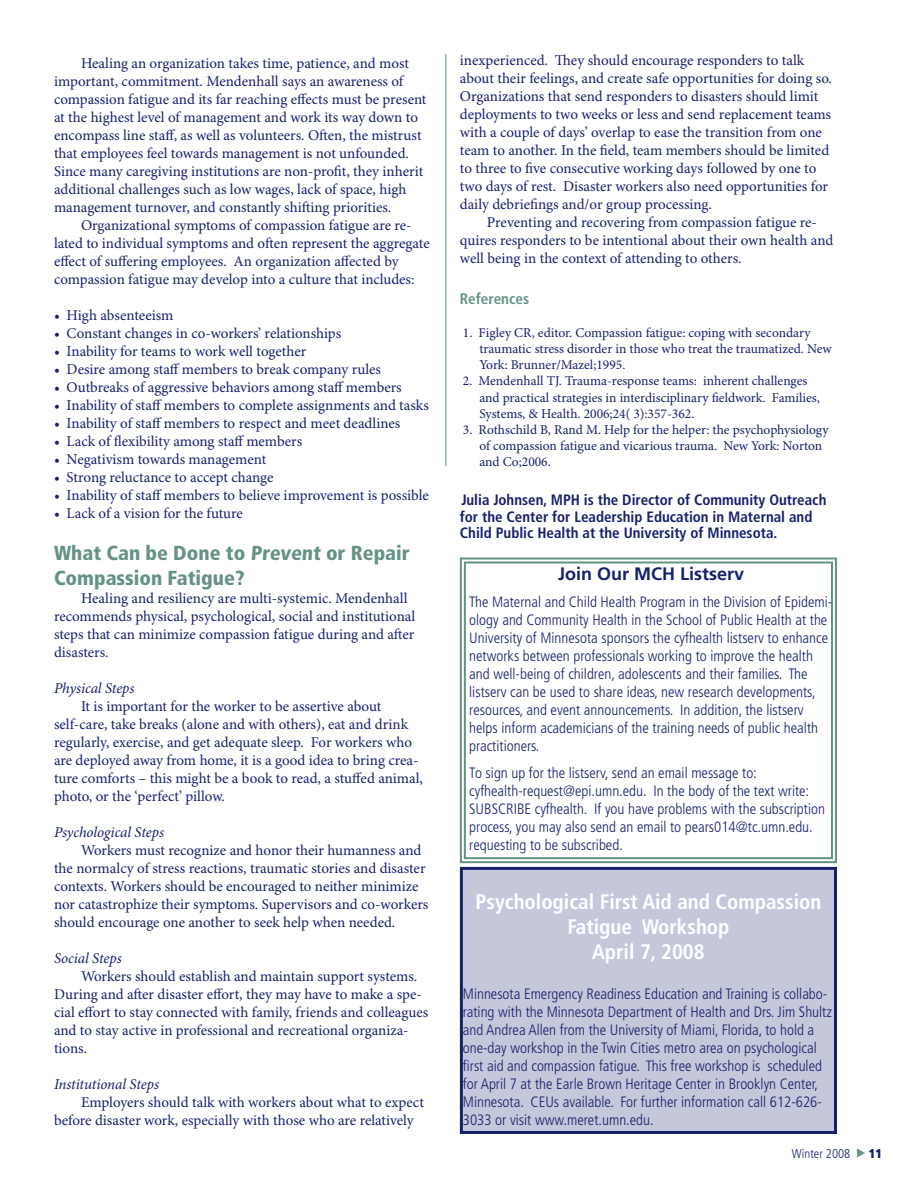
<style>
.page{position:relative;width:918px;height:1188px;background:#fff}
.page>*{position:absolute;margin:0;border:0;box-sizing:border-box;transform-origin:0 0}
.t1{font:700 condensed 21px/25.2px "Frutiger";color:#fff;text-align:center}
.t2{font:900 condensed 20.25px/24.3px "Frutiger";color:#659383}
.t3{font:700 18px "Frutiger";color:#16216b}
.t4{font:700 condensed 15.15px "Frutiger";color:#659383}
.t5{font:15px/18px "Minion Pro";letter-spacing:-.005em;color:#16216b}
.t6{font:300 condensed 15px/18px "Frutiger";color:#16216b}
.t7{font:700 condensed 15px/16.2px "Frutiger";color:#16216b}
.t8{font:italic 15px "Minion Pro";letter-spacing:-.005em;color:#16216b}
.t9{font:13.5px/16.2px "Minion Pro";color:#16216b}
.t10{font:300 condensed 12.75px "Frutiger";color:#16216b}
.t11{font:900 condensed 12.75px "Frutiger";color:#16216b}
</style>
<div class="page">
<div style="left:461px;top:868px;width:375px;height:264px;background:#c5c7da"></div>
<div style="left:460px;top:867px;width:377px;height:267px;border:3px solid #16216b"></div>
<hr style="left:446px;top:54px;width:1px;height:412px;background:#659383">
<svg style="left:459px;top:557px;width:378px;height:307px"></svg>
<div style="left:464px;top:561px;width:369px;height:298px;border:2px solid #659383"></div>
<p class="t5" style="left:54px;top:55px;width:374px;text-indent:27px">Healing an organization takes time, patience, and most important, commitment. Mendenhall says an awareness of compassion fatigue and its far reaching effects must be present at the highest level of management and work its way down to encompass line staff, as well as volunteers. Often, the mistrust that employees feel towards management is not unfounded.<br>Since many caregiving institutions are non-profit, they inherit additional challenges such as low wages, lack of space, high management turnover, and constantly shifting priorities.</p>
<p class="t5" style="left:54px;top:217px;width:377px;text-indent:27px">Organizational symptoms of compassion fatigue are re&shy;lated to individual symptoms and often represent the aggregate effect of suffering employees. An organization affected by compassion fatigue may develop into a culture that includes:</p>
<p class="t5" style="left:54px;top:307px;width:121px">• High absenteeism</p>
<p class="t5" style="left:54px;top:325px;width:289px">• Constant changes in co-workers’ relationships</p>
<p class="t5" style="left:54px;top:343px;width:254px">• Inability for teams to work well together</p>
<p class="t5" style="left:54px;top:361px;width:329px">• Desire among staff members to break company rules</p>
<p class="t5" style="left:54px;top:379px;width:349px">• Outbreaks of aggressive behaviors among staff members</p>
<p class="t5" style="left:54px;top:397px;width:376px">• Inability of staff members to complete assignments and tasks</p>
<p class="t5" style="left:54px;top:415px;width:348px">• Inability of staff members to respect and meet deadlines</p>
<p class="t5" style="left:54px;top:433px;width:250px">• Lack of flexibility among staff members</p>
<p class="t5" style="left:54px;top:451px;width:214px">• Negativism towards management</p>
<p class="t5" style="left:54px;top:469px;width:221px">• Strong reluctance to accept change</p>
<p class="t5" style="left:54px;top:487px;width:376px">• Inability of staff members to believe improvement is possible</p>
<p class="t5" style="left:54px;top:505px;width:191px">• Lack of a vision for the future</p>
<h2 class="t2" style="left:54px;top:541px;width:357px">What Can be Done to Prevent or Repair<br>Compassion Fatigue?</h2>
<p class="t5" style="left:54px;top:589px;width:363px;text-indent:27px">Healing and resiliency are multi-systemic. Mendenhall recommends physical, psychological, social and institutional steps that can minimize compassion fatigue during and after disasters.</p>
<p class="t8" style="left:54px;top:679px;width:82px">Physical Steps</p>
<p class="t5" style="left:54px;top:697px;width:371px;text-indent:27px">It is important for the worker to be assertive about self-care, take breaks (alone and with others), eat and drink regularly, exercise, and get adequate sleep. For workers who are deployed away from home, it is a good idea to bring crea&shy;ture comforts – this might be a book to read, a stuffed animal, photo, or the ‘perfect’ pillow.</p>
<p class="t8" style="left:54px;top:823px;width:112px">Psychological Steps</p>
<p class="t5" style="left:54px;top:841px;width:376px;text-indent:27px">Workers must recognize and honor their humanness and the normalcy of stress reactions, traumatic stories and disaster contexts. Workers should be encouraged to neither minimize nor catastrophize their symptoms. Supervisors and co-workers should encourage one another to seek help when needed.</p>
<p class="t8" style="left:54px;top:949px;width:69px">Social Steps</p>
<p class="t5" style="left:54px;top:967px;width:376px;text-indent:27px">Workers should establish and maintain support systems.<br>During and after disaster effort, they may have to make a spe&shy;cial effort to stay connected with family, friends and colleagues and to stay active in professional and recreational organiza&shy;tions.</p>
<p class="t8" style="left:54px;top:1075px;width:107px">Institutional Steps</p>
<p class="t5" style="left:54px;top:1093px;width:372px;text-indent:27px">Employers should talk with workers about what to expect before disaster work, especially with those who are relatively</p>
<p class="t5" style="left:460px;top:52px;width:374px">inexperienced. They should encourage responders to talk about their feelings, and create safe opportunities for doing so.<br>Organizations that send responders to disasters should limit deployments to two weeks or less and send replacement teams with a couple of days’ overlap to ease the transition from one team to another. In the field, team members should be limited to three to five consecutive working days followed by one to two days of rest. Disaster workers also need opportunities for daily debriefings and/or group processing.</p>
<p class="t5" style="left:460px;top:214px;width:375px;text-indent:27px">Preventing and recovering from compassion fatigue re&shy;quires responders to be intentional about their own health and well being in the context of attending to others.</p>
<p class="t4" style="left:460px;top:290px;width:71px">References</p>
<p class="t9" style="left:479px;top:325px;width:354px;text-indent:-16px">1. Figley CR, editor. Compassion fatigue: coping with secondary traumatic stress disorder in those who treat the traumatized. New<br>York: Brunner/Mazel;1995.</p>
<p class="t9" style="left:479px;top:374px;width:342px;text-indent:-16px">2. Mendenhall TJ. Trauma-response teams: inherent challenges and practical strategies in interdisciplinary fieldwork. Families,<br>Systems, &amp; Health. 2006;24( 3):357-362.</p>
<p class="t9" style="left:479px;top:422px;width:351px;text-indent:-16px">3. Rothschild B, Rand M. Help for the helper: the psychophysiology of compassion fatigue and vicarious trauma. New York: Norton and Co;2006.</p>
<p class="t7" style="left:460px;top:492px;width:368px">Julia Johnsen, MPH is the Director of Community Outreach for the Center for Leadership Education in Maternal and<br>Child Public Health at the University of Minnesota.</p>
<p class="t3" style="left:558px;top:563px;width:188px">Join Our MCH Listserv</p>
<p class="t6" style="left:469px;top:593px;width:365px">The Maternal and Child Health Program in the Division of Epidemi&shy;ology and Community Health in the School of Public Health at the University of Minnesota sponsors the cyfhealth listserv to enhance networks between professionals working to improve the health and well-being of children, adolescents and their families. The listserv can be used to share ideas, new research developments, resources, and event announcements. In addition, the listserv helps inform academicians of the training needs of public health practitioners.</p>
<p class="t6" style="left:469px;top:764px;width:357px">To sign up for the listserv, send an email message to: cyfhealth-request@epi.umn.edu. In the body of the text write:<br>SUBSCRIBE cyfhealth. If you have problems with the subscription process, you may also send an email to pears014@tc.umn.edu. requesting to be subscribed.</p>
<h1 class="t1" style="left:476px;top:889px;width:347px">Psychological First Aid and Compassion<br>Fatigue Workshop<br>April 7, 2008</h1>
<p class="t6" style="left:463px;top:985px;width:371px">Minnesota Emergency Readiness Education and Training is collabo&shy;rating with the Minnesota Department of Health and Drs. Jim Shultz and Andrea Allen from the University of Miami, Florida, to hold a one-day workshop in the Twin Cities metro area on psychological first aid and compassion fatigue. This free workshop is scheduled for April 7 at the Earle Brown Heritage Center in Brooklyn Center, Minnesota. CEUs available. For further information call 612-626- 3033 or visit www.meret.umn.edu.</p>
<p class="t10" style="left:792px;top:1146px;width:60px">Winter 2008</p>
<p class="t11" style="left:869px;top:1145px;width:7px">11</p>
</div>
